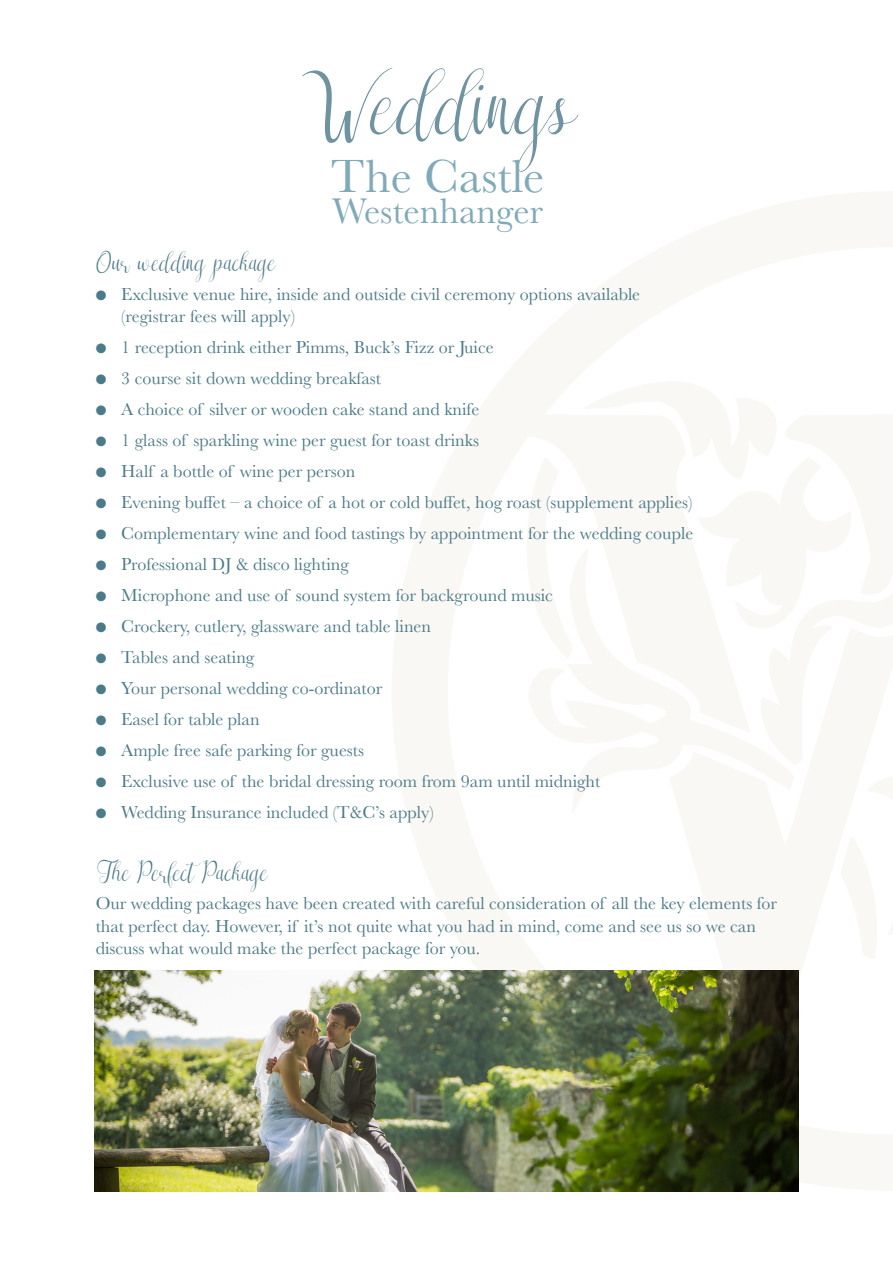
<style>
.page{position:relative;width:893px;height:1263px;background:#fff}
.page>*{position:absolute;margin:0;border:0;box-sizing:border-box;transform-origin:0 0}
.t1{font:105.15px "Sareeka Free";color:#6f93a0;scale:.9 1}
.t2{font:48.45px "Baskerville";color:#81aab9}
.t3{font:37.05px "Baskerville";color:#81aab9}
.t4{font:31.5px "Sareeka Free";color:#4b7b89;scale:.9 1}
.t5{font:18px/22.5px "Baskerville";color:#4b7b89}
</style>
<div class="page">
<svg style="left:389px;top:192px;width:504px;height:1000px"></svg>
<svg style="left:521px;top:381px;width:149px;height:590px"></svg>
<svg style="left:670px;top:766px;width:223px;height:332px"></svg>
<svg style="left:521px;top:414px;width:64px;height:318px"></svg>
<svg style="left:528px;top:549px;width:266px;height:265px"></svg>
<svg style="left:585px;top:381px;width:308px;height:385px"></svg>
<svg style="left:527px;top:457px;width:46px;height:201px"></svg>
<svg style="left:840px;top:776px;width:53px;height:183px"></svg>
<img style="left:94px;top:971px;width:704px;height:220px">
<h1 class="t1" style="left:321px;top:44px;width:281px">Weddings</h1>
<h2 class="t2" style="left:331px;top:146px;width:215px">The Castle</h2>
<h3 class="t3" style="left:332px;top:188px;width:213px">Westenhanger</h3>
<h3 class="t4" style="left:96px;top:244px;width:276px">Our wedding package 2020</h3>
<p class="t5" style="left:121px;top:283px;width:520px;text-indent:-26px">● Exclusive venue hire, inside and outside civil ceremony options available (registrar fees will apply)</p>
<p class="t5" style="left:96px;top:336px;width:400px">● 1 reception drink either Pimms, Buck’s Fizz or Juice</p>
<p class="t5" style="left:96px;top:367px;width:287px">● 3 course sit down wedding breakfast</p>
<p class="t5" style="left:96px;top:398px;width:385px">● A choice of silver or wooden cake stand and knife</p>
<p class="t5" style="left:96px;top:429px;width:385px">● 1 glass of sparkling wine per guest for toast drinks</p>
<p class="t5" style="left:96px;top:460px;width:261px">● Half a bottle of wine per person</p>
<p class="t5" style="left:96px;top:491px;width:598px">● Evening buffet – a choice of a hot or cold buffet, hog roast (supplement applies)</p>
<p class="t5" style="left:96px;top:522px;width:599px">● Complementary wine and food tastings by appointment for the wedding couple</p>
<p class="t5" style="left:96px;top:553px;width:255px">● Professional DJ &amp; disco lighting</p>
<p class="t5" style="left:96px;top:584px;width:459px">● Microphone and use of sound system for background music</p>
<p class="t5" style="left:96px;top:615px;width:337px">● Crockery, cutlery, glassware and table linen</p>
<p class="t5" style="left:96px;top:646px;width:160px">● Tables and seating</p>
<p class="t5" style="left:96px;top:677px;width:288px">● Your personal wedding co-ordinator</p>
<p class="t5" style="left:96px;top:708px;width:165px">● Easel for table plan</p>
<p class="t5" style="left:96px;top:739px;width:270px">● Ample free safe parking for guests</p>
<p class="t5" style="left:96px;top:770px;width:506px">● Exclusive use of the bridal dressing room from 9am until midnight</p>
<p class="t5" style="left:96px;top:801px;width:339px">● Wedding Insurance included (T&amp;C’s apply)</p>
<h3 class="t4" style="left:96px;top:853px;width:192px">The Perfect Package</h3>
<p class="t5" style="left:96px;top:892px;width:683px">Our wedding packages have been created with careful consideration of all the key elements for that perfect day. However, if it’s not quite what you had in mind, come and see us so we can discuss what would make the perfect package for you.</p>
</div>
